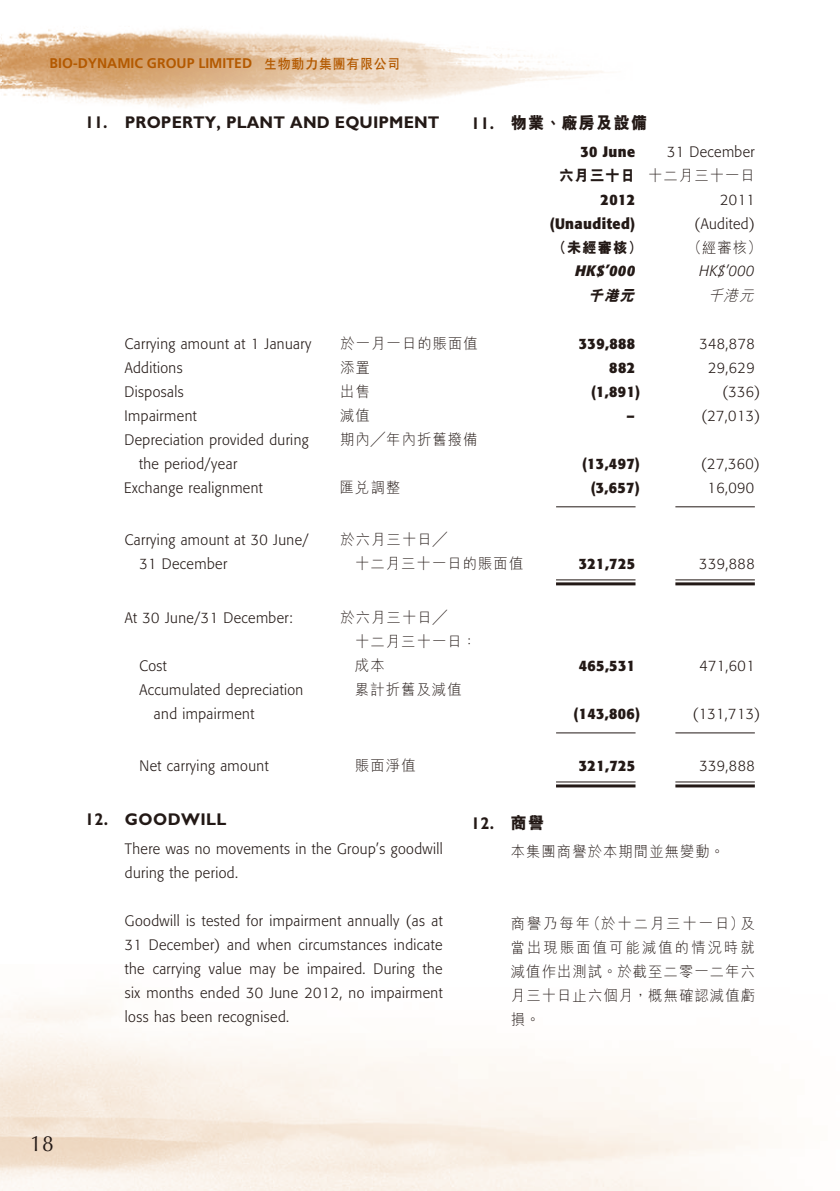
<style>
.page{position:relative;width:840px;height:1191px;background:#fff}
.page>*{position:absolute;margin:0;border:0;box-sizing:border-box;transform-origin:0 0}
.t1{font:22px "Optima LT Std";color:#231916;scale:.95 1}
.t2{font:700 17px "Gill Sans Std";letter-spacing:.01em;color:#231916;scale:.95 1}
.t3{font:700 17px "Gill Sans Std";letter-spacing:.03em;color:#231916;scale:.95 1}
.t4{font:800 17px "M Hei HK";letter-spacing:.08em;color:#231916;scale:.95 1}
.t5{font:300 15px/24px "Formata";letter-spacing:.03em;color:#231916;scale:.95 1}
.t6{font:300 15px/24px "M Hei HK";letter-spacing:.08em;color:#231916;scale:.95 1}
.t7{font:700 15px "Formata";letter-spacing:.03em;color:#231916;scale:.95 1}
.t8{font:italic 700 15px "Formata";color:#231916;scale:.95 1}
.t9{font:italic 300 15px "Formata";color:#231916;scale:.95 1}
.t10{font:800 15px "M Hei HK";color:#231916;scale:.95 1}
.t11{font:italic 800 15px "M Hei HK";color:#231916;scale:.95 1}
.t12{font:italic 300 15px "M Hei HK";color:#231916;scale:.95 1}
.t13{font:700 14px "Frutiger LT Std";color:#b35900}
.s1{font-family:"C Hei 2 HK"}
.s2{font-family:"Gill Sans Std";font-weight:700}
.s3{font-weight:800}
.s4{font-family:"M Hei HK";font-weight:800}
</style>
<div class="page">
<img style="left:0;top:27px;width:604px;height:81px">
<hr style="left:555px;top:506px;width:80px;height:1px;background:#231916">
<hr style="left:675px;top:506px;width:79px;height:1px;background:#231916">
<hr style="left:555px;top:579px;width:80px;height:1px;background:#231916">
<hr style="left:555px;top:582px;width:80px;height:3px;background:#231916">
<hr style="left:675px;top:579px;width:79px;height:1px;background:#231916">
<hr style="left:675px;top:582px;width:79px;height:3px;background:#231916">
<hr style="left:555px;top:732px;width:80px;height:1px;background:#231916">
<hr style="left:675px;top:732px;width:79px;height:1px;background:#231916">
<hr style="left:555px;top:781px;width:80px;height:1px;background:#231916">
<hr style="left:555px;top:784px;width:80px;height:3px;background:#231916">
<hr style="left:675px;top:781px;width:79px;height:1px;background:#231916">
<hr style="left:675px;top:784px;width:79px;height:3px;background:#231916">
<p class="t13" style="left:50px;top:55px;width:352px">BIO-DYNAMIC GROUP LIMITED <span class="s1">生物動力集團有限公司</span></p>
<p class="t2" style="left:85px;top:112px;width:374px">11. PROPERTY, PLANT AND EQUIPMENT</p>
<p class="t4" style="left:471px;top:111px;width:187px"><span class="s2">11.</span> 物業、廠房及設備</p>
<p class="t7" style="left:580px;top:142px;width:59px">30 June</p>
<p class="t5" style="left:666px;top:139px;width:94px">31 December</p>
<p class="t6" style="left:559px;top:162px;width:207px"><span class="s3">六月三十日</span> 十二月三十一日</p>
<p class="t7" style="left:600px;top:190px;width:38px">2012</p>
<p class="t5" style="left:719px;top:187px;width:38px">2011</p>
<p class="t7" style="left:549px;top:214px;width:91px">(Unaudited)</p>
<p class="t5" style="left:694px;top:211px;width:65px">(Audited)</p>
<p class="t10" style="left:552px;top:237px;width:96px">（未經審核）</p>
<p class="t6" style="left:687px;top:234px;width:80px">（經審核）</p>
<p class="t8" style="left:575px;top:261px;width:64px">HK$’000</p>
<p class="t9" style="left:699px;top:262px;width:59px">HK$’000</p>
<p class="t11" style="left:588px;top:285px;width:55px">千港元</p>
<p class="t12" style="left:707px;top:284px;width:54px">千港元</p>
<p class="t5" style="left:125px;top:331px;width:198px">Carrying amount at 1 January</p>
<p class="t6" style="left:340px;top:330px;width:146px">於一月一日的賬面值</p>
<p class="t7" style="left:578px;top:334px;width:61px">339,888</p>
<p class="t5" style="left:699px;top:331px;width:60px">348,878</p>
<p class="t5" style="left:125px;top:355px;width:62px">Additions</p>
<p class="t6" style="left:340px;top:354px;width:33px">添置</p>
<p class="t7" style="left:609px;top:358px;width:29px">882</p>
<p class="t5" style="left:707px;top:355px;width:51px">29,629</p>
<p class="t5" style="left:125px;top:379px;width:64px">Disposals</p>
<p class="t6" style="left:340px;top:378px;width:33px">出售</p>
<p class="t7" style="left:590px;top:382px;width:53px">(1,891)</p>
<p class="t5" style="left:722px;top:379px;width:41px">(336)</p>
<p class="t5" style="left:124px;top:403px;width:77px">Impairment</p>
<p class="t6" style="left:340px;top:402px;width:33px">減值</p>
<p class="t7" style="left:626px;top:406px;width:10px">–</p>
<p class="t5" style="left:701px;top:403px;width:63px">(27,013)</p>
<p class="t5" style="left:124px;top:427px;width:195px">Depreciation provided during</p>
<p class="t6" style="left:340px;top:426px;width:146px">期內╱年內折舊撥備</p>
<p class="t5" style="left:139px;top:451px;width:105px">the period/year</p>
<p class="t7" style="left:581px;top:454px;width:62px">(13,497)</p>
<p class="t5" style="left:700px;top:451px;width:63px">(27,360)</p>
<p class="t5" style="left:124px;top:475px;width:147px">Exchange realignment</p>
<p class="t6" style="left:340px;top:474px;width:65px">匯兌調整</p>
<p class="t7" style="left:590px;top:478px;width:53px">(3,657)</p>
<p class="t5" style="left:707px;top:475px;width:51px">16,090</p>
<p class="t5" style="left:125px;top:527px;width:195px">Carrying amount at 30 June/</p>
<p class="t6" style="left:340px;top:526px;width:114px">於六月三十日╱</p>
<p class="t5" style="left:139px;top:551px;width:94px">31 December</p>
<p class="t6" style="left:355px;top:550px;width:178px">十二月三十一日的賬面值</p>
<p class="t7" style="left:578px;top:554px;width:61px">321,725</p>
<p class="t5" style="left:699px;top:551px;width:60px">339,888</p>
<p class="t5" style="left:125px;top:605px;width:178px">At 30 June/31 December:</p>
<p class="t6" style="left:355px;top:604px;width:129px;text-indent:-15px">於六月三十日╱<br>十二月三十一日：</p>
<p class="t5" style="left:139px;top:653px;width:30px">Cost</p>
<p class="t6" style="left:355px;top:652px;width:33px">成本</p>
<p class="t7" style="left:578px;top:656px;width:61px">465,531</p>
<p class="t5" style="left:699px;top:653px;width:60px">471,601</p>
<p class="t5" style="left:139px;top:677px;width:174px">Accumulated depreciation</p>
<p class="t6" style="left:355px;top:676px;width:114px">累計折舊及減值</p>
<p class="t5" style="left:154px;top:701px;width:107px">and impairment</p>
<p class="t7" style="left:573px;top:704px;width:72px">(143,806)</p>
<p class="t5" style="left:692px;top:701px;width:72px">(131,713)</p>
<p class="t5" style="left:139px;top:753px;width:137px">Net carrying amount</p>
<p class="t6" style="left:355px;top:752px;width:65px">賬面淨值</p>
<p class="t7" style="left:578px;top:756px;width:61px">321,725</p>
<p class="t5" style="left:699px;top:753px;width:60px">339,888</p>
<p class="t3" style="left:85px;top:809px;width:150px">12. GOODWILL</p>
<p class="t5" style="left:125px;top:836px;width:336px">There was no movements in the Group’s goodwill during the period.</p>
<p class="t5" style="left:125px;top:908px;width:336px;text-align:justify">Goodwill is tested for impairment annually (as at 31 December) and when circumstances indicate the carrying value may be impaired. During the six months ended 30 June 2012, no impairment loss has been recognised.</p>
<p class="t2" style="left:471px;top:813px;width:79px">12. <span class="s4">商譽</span></p>
<p class="t6" style="left:510px;top:839px;width:226px">本集團商譽於本期間並無變動。</p>
<p class="t6" style="left:510px;top:911px;width:258px;text-align:justify">商譽乃每年（於十二月三十一日）及當出現賬面值可能減值的情況時就減值作出測試。於截至二零一二年六月三十日止六個月，概無確認減值虧損。</p>
<h1 class="t1" style="left:30px;top:1130px;width:27px">18</h1>
</div>
